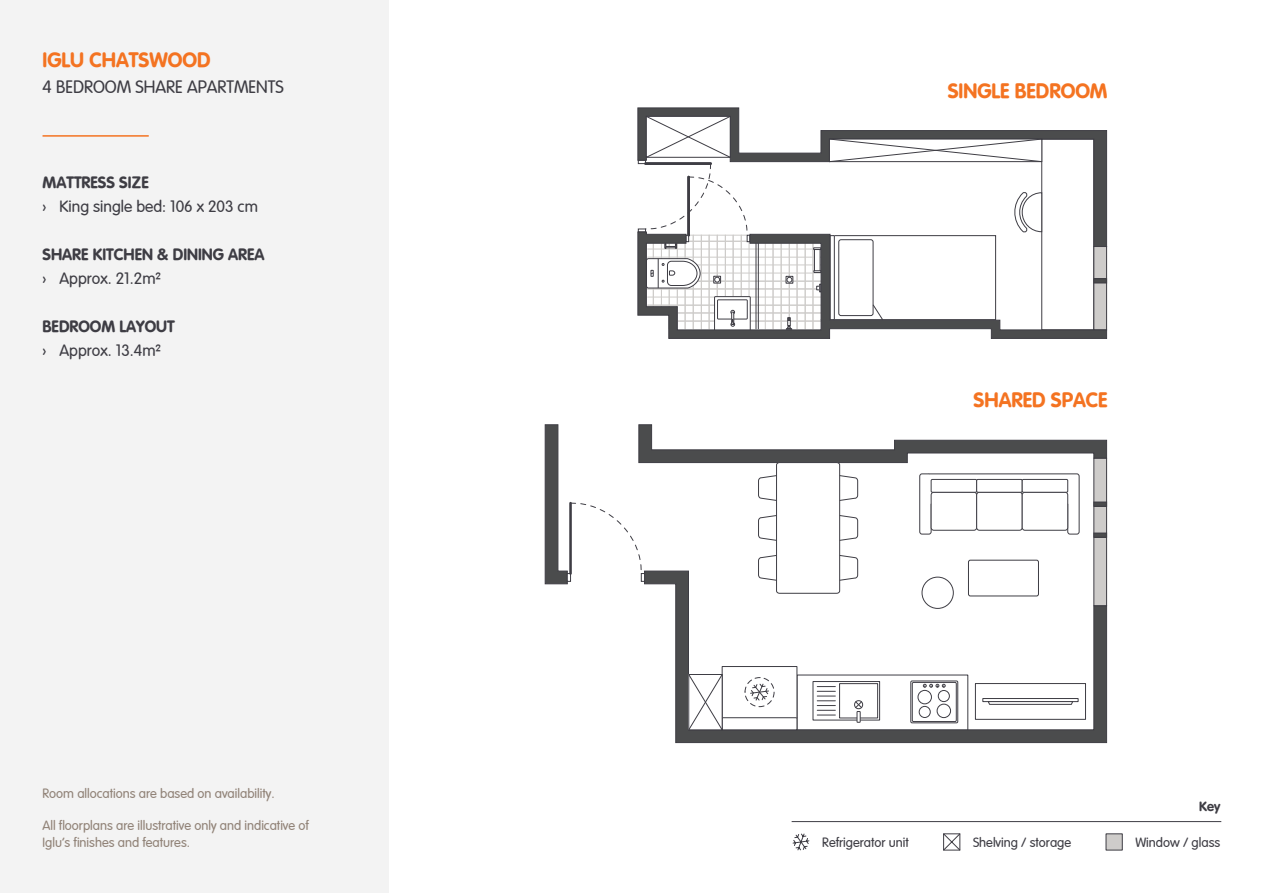
<style>
.page{position:relative;width:1263px;height:893px;background:#fff}
.page>*{position:absolute;margin:0;border:0;box-sizing:border-box;transform-origin:0 0}
.t1{font:700 21px "Vag";color:#f47321}
.t2{font:300 18px "Vag";color:#3e3d44}
.t3{font:300 16.5px "Vag";color:#3e3d44}
.t4{font:700 16.5px "Vag";color:#3e3d44}
.t5{font:300 13.5px/16.2px "Vag";color:#918378}
.t6{font:300 13.5px "Vag";color:#3e3d44}
.t7{font:700 13.5px "Vag";color:#3e3d44}
</style>
<div class="page">
<div style="left:0;top:0;width:389px;height:893px;background:#f3f3f3"></div>
<hr style="left:43px;top:135px;width:106px;height:2px;background:#f47321">
<svg style="left:637px;top:107px;width:470px;height:124px"></svg>
<svg style="left:637px;top:231px;width:470px;height:108px"></svg>
<hr style="left:1094px;top:279px;width:12px;height:4px;background:#4b4c4d">
<div style="left:1093px;top:278px;width:14px;height:5px;border:1px solid #3e3d44"></div>
<svg style="left:872px;top:304px;width:11px;height:17px"></svg>
<svg style="left:1011px;top:192px;width:31px;height:41px"></svg>
<svg style="left:638px;top:116px;width:112px;height:133px"></svg>
<svg style="left:829px;top:138px;width:213px;height:24px"></svg>
<svg style="left:644px;top:584px;width:463px;height:159px"></svg>
<div style="left:910px;top:681px;width:48px;height:42px;border:1px solid #3e3d44"></div>
<div style="left:912px;top:682px;width:44px;height:39px;background:#fff"></div>
<div style="left:912px;top:682px;width:44px;height:40px;border:1px solid #3e3d44"></div>
<div style="left:938px;top:690px;width:12px;height:12px;border:1px solid #3e3d44;border-radius:50%"></div>
<div style="left:937px;top:704px;width:14px;height:14px;border:1px solid #3e3d44;border-radius:50%"></div>
<div style="left:918px;top:690px;width:14px;height:14px;border:1px solid #3e3d44;border-radius:50%"></div>
<div style="left:919px;top:706px;width:11px;height:12px;border:1px solid #3e3d44;border-radius:50%"></div>
<svg style="left:923px;top:684px;width:22px;height:3px"></svg>
<div style="left:813px;top:681px;width:67px;height:39px;background:#fff"></div>
<div style="left:813px;top:681px;width:67px;height:39px;border:1px solid #3e3d44"></div>
<div style="left:839px;top:683px;width:39px;height:35px;border:1px solid #3e3d44"></div>
<svg style="left:853px;top:700px;width:11px;height:23px"></svg>
<svg style="left:817px;top:686px;width:18px;height:30px"></svg>
<div style="left:722px;top:666px;width:75px;height:52px;background:#fff"></div>
<div style="left:722px;top:666px;width:75px;height:52px;border:1px solid #3e3d44"></div>
<div style="left:722px;top:718px;width:75px;height:12px;background:#fff"></div>
<div style="left:722px;top:717px;width:75px;height:13px;border:1px solid #3e3d44"></div>
<div style="left:745px;top:677px;width:29px;height:30px;border:1px dashed #3e3d44;border-radius:50%"></div>
<svg style="left:750px;top:683px;width:19px;height:18px"></svg>
<div style="left:922px;top:577px;width:31px;height:31px;background:#fff;border-radius:50%"></div>
<div style="left:922px;top:577px;width:32px;height:32px;border:1px solid #3e3d44;border-radius:50%"></div>
<div style="left:776px;top:463px;width:64px;height:130px;background:#fff;border-radius:3px"></div>
<div style="left:982px;top:698px;width:96px;height:4px;border:1px solid #3e3d44"></div>
<svg style="left:987px;top:701px;width:86px;height:4px"></svg>
<svg style="left:544px;top:424px;width:563px;height:160px"></svg>
<div style="left:931px;top:492px;width:46px;height:38px;background:#fff;border-radius:3px"></div>
<div style="left:931px;top:492px;width:46px;height:39px;border:1px solid #3e3d44;border-radius:3px"></div>
<div style="left:977px;top:492px;width:45px;height:38px;background:#fff;border-radius:3px"></div>
<div style="left:976px;top:492px;width:46px;height:39px;border:1px solid #3e3d44;border-radius:3px"></div>
<div style="left:1022px;top:492px;width:46px;height:38px;background:#fff;border-radius:3px"></div>
<div style="left:1022px;top:492px;width:46px;height:39px;border:1px solid #3e3d44;border-radius:3px"></div>
<div style="left:931px;top:479px;width:46px;height:13px;background:#fff"></div>
<div style="left:931px;top:479px;width:46px;height:14px;border:1px solid #3e3d44"></div>
<div style="left:977px;top:479px;width:45px;height:13px;background:#fff"></div>
<div style="left:976px;top:479px;width:46px;height:14px;border:1px solid #3e3d44"></div>
<div style="left:1022px;top:479px;width:46px;height:13px;background:#fff"></div>
<div style="left:1022px;top:479px;width:46px;height:14px;border:1px solid #3e3d44"></div>
<svg style="left:688px;top:674px;width:35px;height:57px"></svg>
<hr style="left:792px;top:821px;width:429px;height:1px;background:#3e3d44">
<div style="left:1106px;top:833px;width:17px;height:17px;background:#ceccca;border:1px solid #3e3d44"></div>
<svg style="left:943px;top:833px;width:18px;height:18px"></svg>
<svg style="left:792px;top:833px;width:18px;height:18px"></svg>
<p class="t1" style="left:43px;top:48px;width:170px">IGLU CHATSWOOD</p>
<p class="t2" style="left:43px;top:76px;width:243px">4 BEDROOM SHARE APARTMENTS</p>
<p class="t4" style="left:43px;top:173px;width:108px">MATTRESS SIZE</p>
<p class="t3" style="left:43px;top:197px;width:217px">› King single bed: 106 x 203 cm</p>
<p class="t4" style="left:43px;top:245px;width:223px">SHARE KITCHEN &amp; DINING AREA</p>
<p class="t3" style="left:43px;top:269px;width:120px">› Approx. 21.2m²</p>
<p class="t4" style="left:43px;top:317px;width:134px">BEDROOM LAYOUT</p>
<p class="t3" style="left:43px;top:341px;width:120px">› Approx. 13.4m²</p>
<p class="t5" style="left:43px;top:785px;width:234px">Room allocations are based on availability.</p>
<p class="t5" style="left:43px;top:818px;width:268px">All floorplans are illustrative only and indicative of<br>Iglu’s finishes and features.</p>
<p class="t1" style="left:948px;top:78px;width:161px">SINGLE BEDROOM</p>
<p class="t1" style="left:973px;top:388px;width:135px">SHARED SPACE</p>
<p class="t7" style="left:1199px;top:798px;width:23px">Key</p>
<p class="t6" style="left:822px;top:835px;width:88px">Refrigerator unit</p>
<p class="t6" style="left:973px;top:835px;width:100px">Shelving / storage</p>
<p class="t6" style="left:1135px;top:835px;width:86px">Window / glass</p>
</div>
